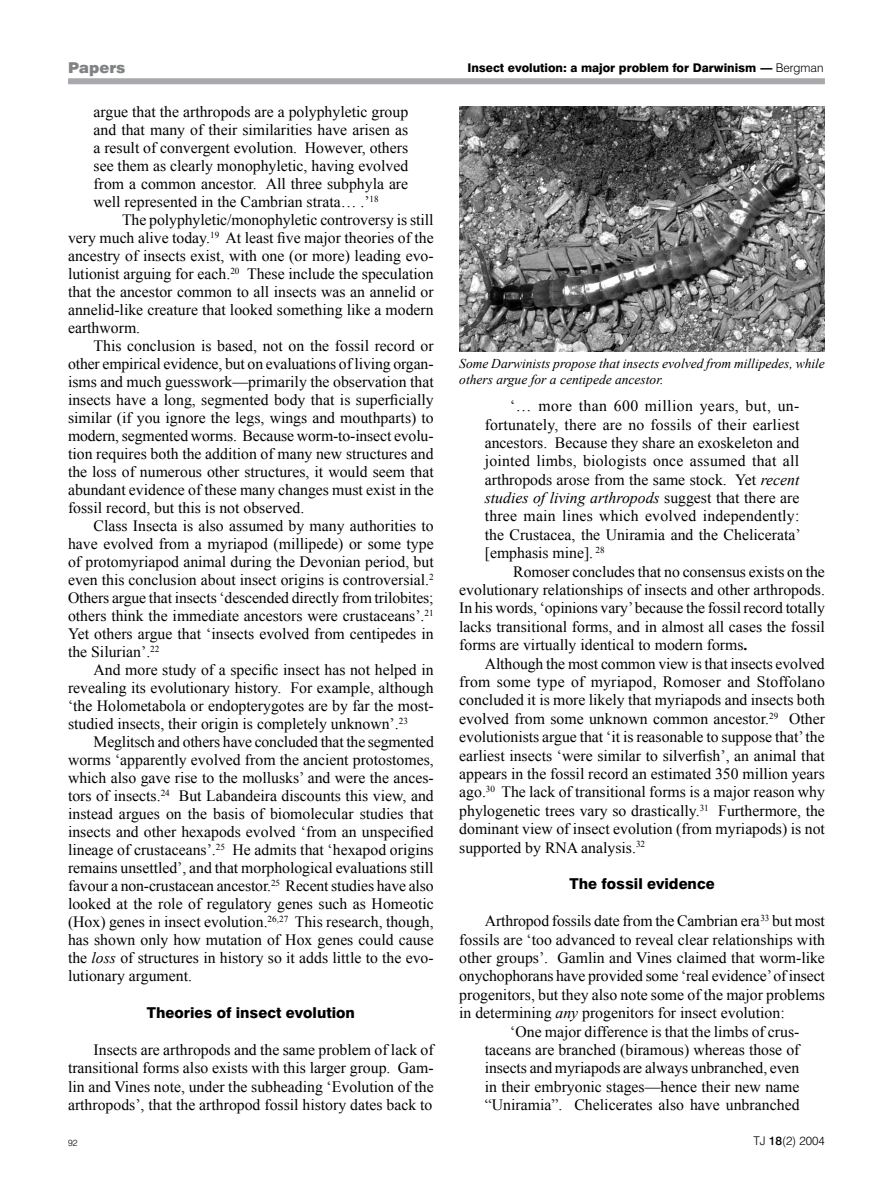
<style>
.page{position:relative;width:893px;height:1191px;background:#fff}
.page>*{position:absolute;margin:0;border:0;box-sizing:border-box;transform-origin:0 0}
.t1{font:15.75px/18px "Times New Roman";color:#000;text-align:justify}
.t2{font:800 15px "Swiss 721 BT";color:#000}
.t3{font:900 15px "Swiss 721 BT";color:#808284}
.t4{font:italic 13.5px/16.2px "Times New Roman";color:#000}
.t5{font:800 12px "Swiss 721 BT";color:#000}
.t6{font:300 12px "Swiss 721 BT";color:#000}
.t7{font:300 9px "Swiss 721 BT";color:#000}
.s1{font-weight:300}
.s2{font-style:italic}
.s3{font-weight:700}
.s4{font-weight:500}
</style>
<div class="page">
<div style="left:68px;top:78px;width:757px;height:6px;background:#a7a9ac"></div>
<img style="left:459px;top:106px;width:365px;height:245px">
<p class="t3" style="left:68px;top:58px;width:59px">Papers</p>
<p class="t5" style="left:467px;top:60px;width:358px">Insect evolution: a major problem for Darwinism — <span class="s1">Bergman</span></p>
<p class="t1" style="left:94px;top:103px;width:316px">argue that the arthropods are a polyphyletic group and that many of their similarities have arisen as a result of convergent evolution. However, others see them as clearly monophyletic, having evolved from a common ancestor. All three subphyla are well represented in the Cambrian strata… .’<sup>18</sup></p>
<p class="t1" style="left:68px;top:211px;width:367px;text-indent:54px">The polyphyletic/monophyletic controversy is still very much alive today.<sup>19</sup> At least five major theories of the ancestry of insects exist, with one (or more) leading evo&shy;lutionist arguing for each.<sup>20</sup> These include the speculation that the ancestor common to all insects was an annelid or annelid-like creature that looked something like a modern earthworm.</p>
<p class="t1" style="left:68px;top:337px;width:367px;text-indent:26px">This conclusion is based, not on the fossil record or other empirical evidence, but on evaluations of living organ&shy;isms and much guesswork—primarily the observation that insects have a long, segmented body that is superficially similar (if you ignore the legs, wings and mouthparts) to modern, segmented worms. Because worm-to-insect evolu&shy;tion requires both the addition of many new structures and the loss of numerous other structures, it would seem that abundant evidence of these many changes must exist in the fossil record, but this is not observed.</p>
<p class="t1" style="left:68px;top:516px;width:367px;text-indent:26px">Class Insecta is also assumed by many authorities to have evolved from a myriapod (millipede) or some type of protomyriapod animal during the Devonian period, but even this conclusion about insect origins is controversial.<sup>2<br></sup>Others argue that insects ‘descended directly from trilobites; others think the immediate ancestors were crustaceans’.<sup>21<br></sup>Yet others argue that ‘insects evolved from centipedes in the Silurian’.<sup>22</sup></p>
<p class="t1" style="left:68px;top:660px;width:367px;text-indent:26px">And more study of a specific insect has not helped in revealing its evolutionary history. For example, although ‘the Holometabola or endopterygotes are by far the most&shy;studied insects, their origin is completely unknown’.<sup>23</sup></p>
<p class="t1" style="left:68px;top:732px;width:367px;text-indent:26px">Meglitsch and others have concluded that the segmented worms ‘apparently evolved from the ancient protostomes, which also gave rise to the mollusks’ and were the ances&shy;tors of insects.<sup>24</sup> But Labandeira discounts this view, and instead argues on the basis of biomolecular studies that insects and other hexapods evolved ‘from an unspecified lineage of crustaceans’.<sup>25</sup> He admits that ‘hexapod origins remains unsettled’, and that morphological evaluations still favour a non-crustacean ancestor.<sup>25</sup> Recent studies have also looked at the role of regulatory genes such as Homeotic (Hox) genes in insect evolution.<sup>26,27</sup> This research, though, has shown only how mutation of Hox genes could cause the <span class="s2">loss</span> of structures in history so it adds little to the evo&shy;lutionary argument.</p>
<p class="t2" style="left:147px;top:1003px;width:210px">Theories of insect evolution</p>
<p class="t1" style="left:68px;top:1040px;width:367px;line-height:18.5px;text-indent:26px">Insects are arthropods and the same problem of lack of transitional forms also exists with this larger group. Gam&shy;lin and Vines note, under the subheading ‘Evolution of the arthropods’, that the arthropod fossil history dates back to</p>
<p class="t4" style="left:459px;top:355px;width:367px">Some Darwinists propose that insects evolved from millipedes, while others argue for a centipede ancestor.</p>
<p class="t1" style="left:485px;top:396px;width:317px;line-height:18.5px;text-indent:26px">‘… more than 600 million years, but, un&shy;fortunately, there are no fossils of their earliest ancestors. Because they share an exoskeleton and jointed limbs, biologists once assumed that all arthropods arose from the same stock. Yet <span class="s2">recent studies of living arthropods</span> suggest that there are three main lines which evolved independently: the Crustacea, the Uniramia and the Chelicerata’ [emphasis mine]. <sup>28</sup></p>
<p class="t1" style="left:459px;top:562px;width:367px;line-height:18.5px;text-indent:54px">Romoser concludes that no consensus exists on the evolutionary relationships of insects and other arthropods.<br>In his words, ‘opinions vary’ because the fossil record totally lacks transitional forms, and in almost all cases the fossil forms are virtually identical to modern forms<span class="s3">.</span></p>
<p class="t1" style="left:459px;top:654px;width:367px;line-height:18.5px;text-indent:26px">Although the most common view is that insects evolved from some type of myriapod, Romoser and Stoffolano concluded it is more likely that myriapods and insects both evolved from some unknown common ancestor.<sup>29</sup> Other evolutionists argue that ‘it is reasonable to suppose that’ the earliest insects ‘were similar to silverfish’, an animal that appears in the fossil record an estimated 350 million years ago.<sup>30</sup> The lack of transitional forms is a major reason why phylogenetic trees vary so drastically.<sup>31</sup> Furthermore, the dominant view of insect evolution (from myriapods) is not supported by RNA analysis.<sup>32</sup></p>
<p class="t2" style="left:570px;top:875px;width:147px">The fossil evidence</p>
<p class="t1" style="left:485px;top:911px;width:342px">Arthropod fossils date from the Cambrian era<sup>33</sup> but most</p>
<p class="t1" style="left:459px;top:930px;width:367px">fossils are ‘too advanced to reveal clear relationships with</p>
<p class="t1" style="left:459px;top:948px;width:367px">other groups’. Gamlin and Vines claimed that worm-like</p>
<p class="t1" style="left:459px;top:967px;width:367px">onychophorans have provided some ‘real evidence’ of insect</p>
<p class="t1" style="left:459px;top:985px;width:367px">progenitors, but they also note some of the major problems</p>
<p class="t1" style="left:459px;top:1003px;width:327px">in determining <span class="s2">any</span> progenitors for insect evolution:</p>
<p class="t1" style="left:510px;top:1022px;width:291px">‘One major difference is that the limbs of crus-</p>
<p class="t1" style="left:485px;top:1040px;width:316px">taceans are branched (biramous) whereas those of</p>
<p class="t1" style="left:485px;top:1058px;width:316px">insects and myriapods are always unbranched, even</p>
<p class="t1" style="left:485px;top:1077px;width:316px">in their embryonic stages—hence their new name</p>
<p class="t1" style="left:485px;top:1095px;width:316px">“Uniramia”. Chelicerates also have unbranched</p>
<p class="t7" style="left:68px;top:1137px;width:11px">92</p>
<p class="t6" style="left:753px;top:1133px;width:73px">TJ <span class="s4">18</span>(2) 2004</p>
</div>
